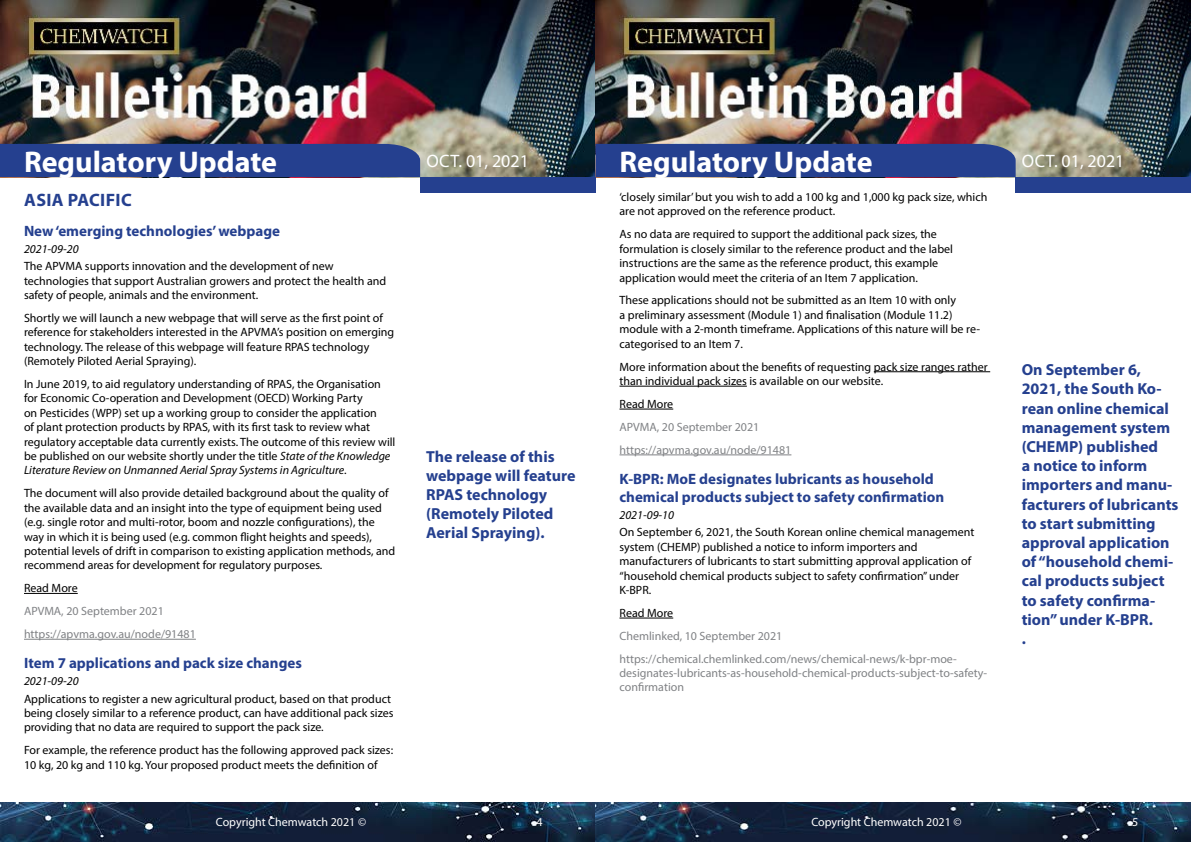
<style>
.page{position:relative;width:1191px;height:842px;background:#fff}
.page>*{position:absolute;margin:0;border:0;box-sizing:border-box;transform-origin:0 0}
.t1{font:700 30px "Myriad Pro";color:#fff}
.t2{font:18px "Myriad Pro";color:#fff}
.t3{font:700 18px "Myriad Pro";letter-spacing:.02em;color:#25408f}
.t4{font:700 16px/19.2px "Myriad Pro";color:#25408f}
.t5{font:700 15px/18px "Myriad Pro";color:#25408f}
.t6{font:12px/14.4px "Myriad Pro";color:#000}
.t7{font:12px/22.9px "Myriad Pro";color:#808285}
.t8{font:12px "Myriad Pro";color:#fff}
.t9{font:italic 12px "Myriad Pro";color:#000}
.s1{font-style:italic}
</style>
<div class="page">
<img style="left:0;top:0;width:1191px;height:177px">
<div style="left:420px;top:177px;width:175px;height:15px;background:#25408f"></div>
<div style="left:1015px;top:177px;width:176px;height:15px;background:#25408f"></div>
<div style="left:0;top:144px;width:420px;height:33px;background:#25408f"></div>
<div style="left:595px;top:144px;width:420px;height:33px;background:#25408f"></div>
<img style="left:0;top:802px;width:1191px;height:40px">
<hr style="left:873px;top:371px;width:117px;height:1px;background:#000">
<hr style="left:619px;top:386px;width:128px;height:1px;background:#000">
<hr style="left:619px;top:409px;width:54px;height:1px;background:#000">
<hr style="left:619px;top:455px;width:172px;height:1px;background:#808285">
<hr style="left:619px;top:618px;width:54px;height:1px;background:#000">
<hr style="left:24px;top:593px;width:54px;height:1px;background:#000">
<hr style="left:24px;top:639px;width:172px;height:1px;background:#808285">
<h1 class="t1" style="left:24px;top:142px;width:255px">Regulatory Update</h1>
<h2 class="t3" style="left:24px;top:188px;width:109px">ASIA PACIFIC</h2>
<p class="t5" style="left:24px;top:221px;width:258px">New ‘emerging technologies’ webpage</p>
<p class="t9" style="left:24px;top:241px;width:56px">2021-09-20</p>
<p class="t6" style="left:24px;top:259px;width:364px">The APVMA supports innovation and the development of new technologies that support Australian growers and protect the health and safety of people, animals and the environment.</p>
<p class="t6" style="left:24px;top:310px;width:372px">Shortly we will launch a new webpage that will serve as the first point of reference for stakeholders interested in the APVMA’s position on emerging technology. The release of this webpage will feature RPAS technology (Remotely Piloted Aerial Spraying).</p>
<p class="t6" style="left:24px;top:377px;width:373px">In June 2019, to aid regulatory understanding of RPAS, the Organisation for Economic Co-operation and Development (OECD) Working Party<br>on Pesticides (WPP) set up a working group to consider the application<br>of plant protection products by RPAS, with its first task to review what regulatory acceptable data currently exists. The outcome of this review will be published on our website shortly under the title <span class="s1">State of the Knowledge Literature Review on Unmanned Aerial Spray Systems in Agriculture</span>.</p>
<p class="t6" style="left:24px;top:486px;width:373px">The document will also provide detailed background about the quality of the available data and an insight into the type of equipment being used (e.g. single rotor and multi-rotor, boom and nozzle configurations), the way in which it is being used (e.g. common flight heights and speeds), potential levels of drift in comparison to existing application methods, and recommend areas for development for regulatory purposes.</p>
<p class="t6" style="left:24px;top:581px;width:55px">Read More</p>
<p class="t7" style="left:24px;top:599px;width:173px">APVMA, 20 September 2021 https://apvma.gov.au/node/91481</p>
<p class="t5" style="left:24px;top:653px;width:279px">Item 7 applications and pack size changes</p>
<p class="t9" style="left:24px;top:674px;width:56px">2021-09-20</p>
<p class="t6" style="left:24px;top:691px;width:371px">Applications to register a new agricultural product, based on that product being closely similar to a reference product, can have additional pack sizes providing that no data are required to support the pack size.</p>
<p class="t6" style="left:24px;top:743px;width:371px">For example, the reference product has the following approved pack sizes:<br>10 kg, 20 kg and 110 kg. Your proposed product meets the definition of</p>
<h1 class="t1" style="left:619px;top:142px;width:255px">Regulatory Update</h1>
<p class="t6" style="left:619px;top:190px;width:369px">‘closely similar’ but you wish to add a 100 kg and 1,000 kg pack size, which are not approved on the reference product.</p>
<p class="t6" style="left:619px;top:227px;width:335px">As no data are required to support the additional pack sizes, the formulation is closely similar to the reference product and the label instructions are the same as the reference product, this example application would meet the criteria of an Item 7 application.</p>
<p class="t6" style="left:619px;top:293px;width:362px">These applications should not be submitted as an Item 10 with only<br>a preliminary assessment (Module 1) and finalisation (Module 11.2) module with a 2-month timeframe. Applications of this nature will be re&shy;categorised to an Item 7.</p>
<p class="t6" style="left:619px;top:359px;width:370px">More information about the benefits of requesting pack size ranges rather than individual pack sizes is available on our website.</p>
<p class="t6" style="left:619px;top:396px;width:55px">Read More</p>
<p class="t7" style="left:619px;top:415px;width:173px">APVMA, 20 September 2021 https://apvma.gov.au/node/91481</p>
<p class="t5" style="left:619px;top:469px;width:326px">K-BPR: MoE designates lubricants as household chemical products subject to safety confirmation</p>
<p class="t9" style="left:619px;top:508px;width:56px">2021-09-10</p>
<p class="t6" style="left:619px;top:525px;width:356px">On September 6, 2021, the South Korean online chemical management system (CHEMP) published a notice to inform importers and manufacturers of lubricants to start submitting approval application of “household chemical products subject to safety confirmation” under K-BPR.</p>
<p class="t6" style="left:619px;top:605px;width:55px">Read More</p>
<p class="t7" style="left:619px;top:624px;width:339px">Chemlinked, 10 September 2021 https://chemical.chemlinked.com/news/chemical-news/k-bpr-moe-</p>
<p class="t7" style="left:619px;top:666px;width:369px;line-height:14.4px">designates-lubricants-as-household-chemical-products-subject-to-safety&shy;confirmation</p>
<h2 class="t2" style="left:426px;top:149px;width:104px">Oct. 01, 2021</h2>
<h2 class="t2" style="left:1022px;top:149px;width:104px">Oct. 01, 2021</h2>
<p class="t4" style="left:1021px;top:360px;width:158px">On September 6,<br>2021, the South Ko&shy;rean online chemical management system (CHEMP) published<br>a notice to inform importers and manu&shy;facturers of lubricants to start submitting approval application of “household chemi&shy;cal products subject to safety confirma&shy;tion” under K-BPR.<br>.</p>
<h3 class="t4" style="left:426px;top:446px;width:151px">The release of this webpage will feature<br>RPAS technology (Remotely Piloted<br>Aerial Spraying).</h3>
<p class="t8" style="left:216px;top:815px;width:152px">Copyright Chemwatch 2021 ©</p>
<p class="t8" style="left:536px;top:815px;width:8px">4</p>
<p class="t8" style="left:811px;top:815px;width:152px">Copyright Chemwatch 2021 ©</p>
<p class="t8" style="left:1132px;top:815px;width:8px">5</p>
</div>
